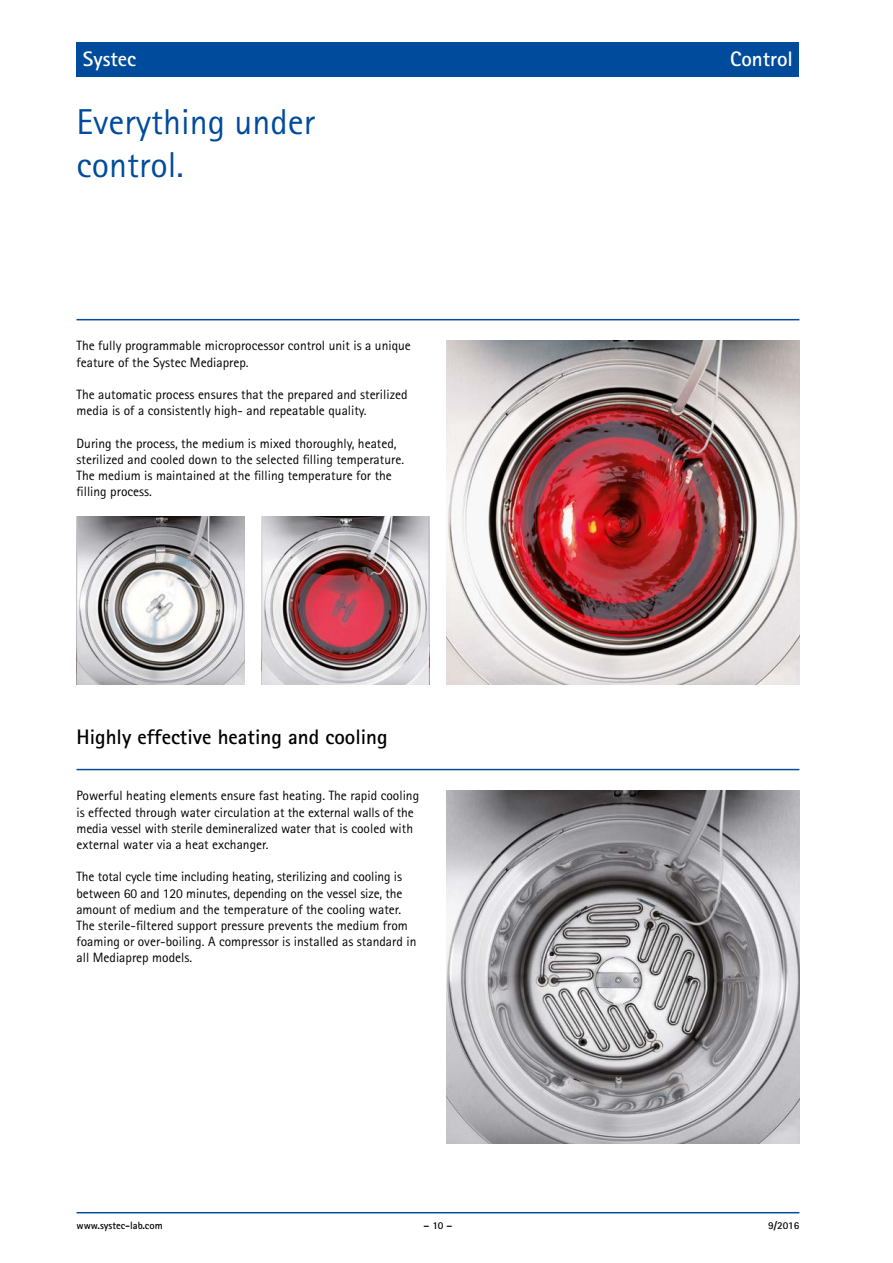
<style>
.page{position:relative;width:893px;height:1263px;background:#fff}
.page>*{position:absolute;margin:0;border:0;box-sizing:border-box;transform-origin:0 0}
.t1{font:36px/43.2px "Rotis Sans Serif";color:#004b9c}
.t2{font:700 21px "Rotis Sans Serif";color:#000}
.t3{font:700 21px "Rotis Sans Serif";color:#fff}
.t4{font:13.5px/16.2px "Rotis Sans Serif";color:#000}
.t5{font:700 10.5px "Rotis Sans Serif";color:#000}
</style>
<div class="page">
<div style="left:77px;top:43px;width:722px;height:34px;background:#004b9c"></div>
<hr style="left:77px;top:1212px;width:722px;height:1px;background:#004b9c">
<hr style="left:77px;top:319px;width:722px;height:1px;background:#004b9c">
<hr style="left:77px;top:769px;width:722px;height:1px;background:#004b9c">
<img style="left:446px;top:790px;width:353px;height:353px">
<img style="left:446px;top:340px;width:353px;height:345px">
<img style="left:77px;top:517px;width:167px;height:168px">
<img style="left:261px;top:517px;width:168px;height:168px">
<h2 class="t3" style="left:83px;top:45px;width:55px">Systec</h2>
<h2 class="t3" style="left:730px;top:45px;width:64px">Control</h2>
<h1 class="t1" style="left:77px;top:100px;width:240px">Everything under control.</h1>
<p class="t4" style="left:77px;top:338px;width:336px">The fully programmable microprocessor control unit is a unique feature of the Systec Mediaprep.</p>
<p class="t4" style="left:77px;top:386px;width:333px">The automatic process ensures that the prepared and sterilized media is of a consistently high- and repeatable quality.</p>
<p class="t4" style="left:77px;top:435px;width:329px">During the process, the medium is mixed thoroughly, heated, sterilized and cooled down to the selected filling temperature.<br>The medium is maintained at the filling temperature for the filling process.</p>
<h2 class="t2" style="left:77px;top:723px;width:313px">Highly effective heating and cooling</h2>
<p class="t4" style="left:77px;top:788px;width:344px">Powerful heating elements ensure fast heating. The rapid cooling is effected through water circulation at the external walls of the media vessel with sterile demineralized water that is cooled with external water via a heat exchanger.</p>
<p class="t4" style="left:77px;top:869px;width:341px">The total cycle time including heating, sterilizing and cooling is between 60 and 120 minutes, depending on the vessel size, the amount of medium and the temperature of the cooling water.<br>The sterile-filtered support pressure prevents the medium from foaming or over-boiling. A compressor is installed as standard in all Mediaprep models.</p>
<p class="t5" style="left:77px;top:1218px;width:88px">www.systec-lab.com</p>
<p class="t5" style="left:424px;top:1218px;width:30px">– 10 –</p>
<p class="t5" style="left:768px;top:1218px;width:33px">9/2016</p>
</div>
